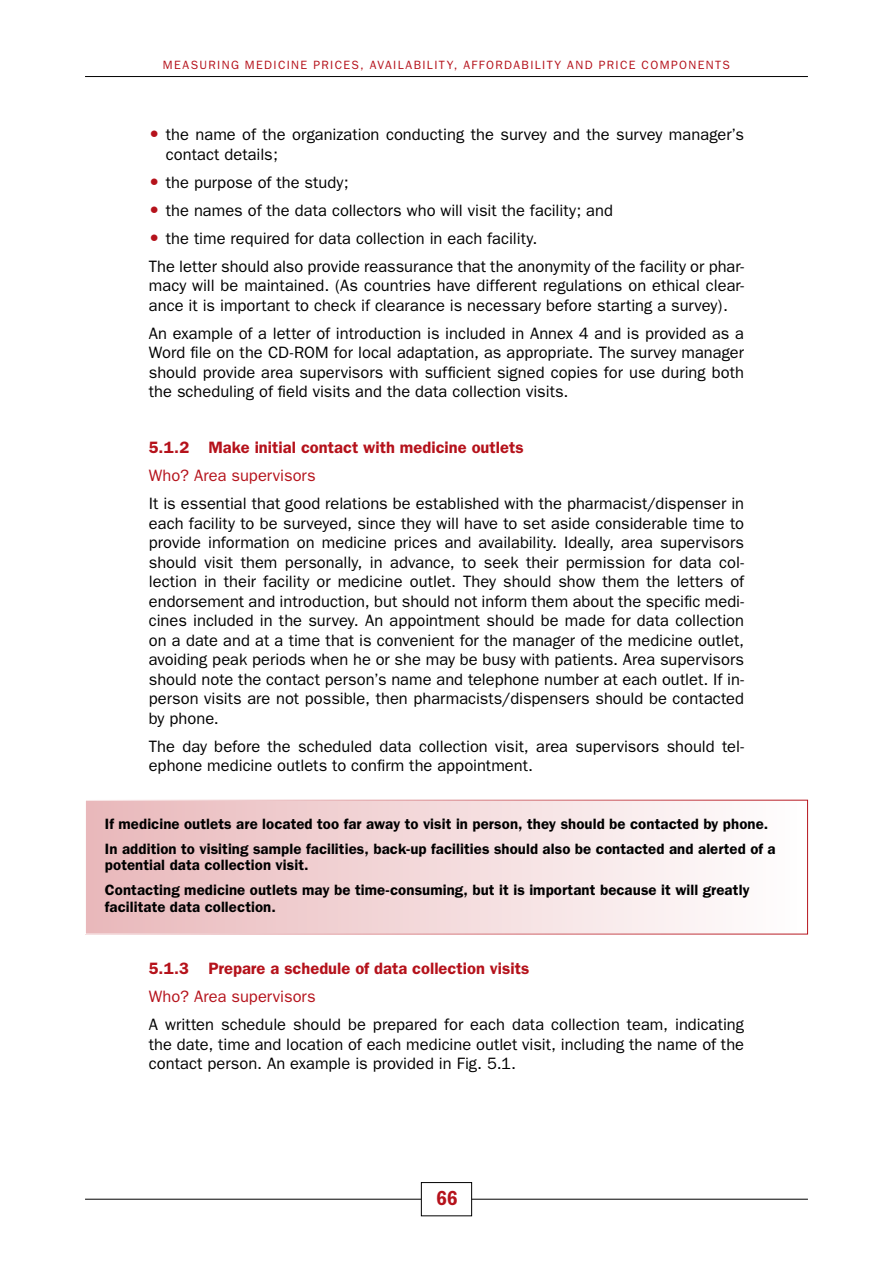
<style>
.page{position:relative;width:893px;height:1263px;background:#fff}
.page>*{position:absolute;margin:0;border:0;box-sizing:border-box;transform-origin:0 0}
.t1{font:600 condensed 21px "Franklin Gothic";color:#b5121b}
.t2{font:16.5px/19.5px "Franklin Gothic";color:#000}
.t3{font:600 16.5px "Franklin Gothic";color:#b5121b}
.t4{font:16.5px "Franklin Gothic";letter-spacing:.005em;color:#b5121b}
.t5{font:600 15px/25px "Franklin Gothic";letter-spacing:.005em;color:#000}
.t6{font:12px "Franklin Gothic";letter-spacing:.115em;color:#b5121b}
</style>
<div class="page">
<hr style="left:85px;top:1199px;width:723px;height:1px;background:#000">
<div style="left:421px;top:1182px;width:51px;height:34px;background:#fff"></div>
<div style="left:421px;top:1182px;width:51px;height:34px;border:1px solid #000"></div>
<hr style="left:85px;top:76px;width:723px;height:1px;background:#000">
<div style="left:85px;top:800px;width:722px;height:134px;background:linear-gradient(to right,#e9b8ba,#fffefe)"></div>
<div style="left:85px;top:800px;width:723px;height:134px;border:1px solid #fff"></div>
<p class="t6" style="left:163px;top:58px;width:109px">Measuri ng m edici</p>
<p class="t6" style="left:291px;top:58px;width:122px">ne prices, avai labi</p>
<p class="t6" style="left:427px;top:58px;width:86px">lit y, affordabi</p>
<p class="t6" style="left:535px;top:58px;width:189px">lit y and price components</p>
<p class="t2" style="left:166px;top:125px;width:580px">the name of the organization conducting the survey and the survey manager’s contact details;</p>
<p class="t2" style="left:166px;top:173px;width:184px">the purpose of the study;</p>
<p class="t2" style="left:166px;top:201px;width:449px">the names of the data collectors who will visit the facility; and</p>
<p class="t2" style="left:166px;top:229px;width:373px">the time required for data collection in each facility.</p>
<p class="t2" style="left:149px;top:257px;width:597px">The letter should also provide reassurance that the anonymity of the facility or phar-</p>
<p class="t2" style="left:149px;top:276px;width:597px">macy will be maintained. (As countries have different regulations on ethical clear&shy;ance it is important to check if clearance is necessary before starting a survey).</p>
<p class="t2" style="left:149px;top:324px;width:597px;text-align:justify">An example of a letter of introduction is included in Annex 4 and is provided as a Word file on the CD-ROM for local adaptation, as appropriate. The survey manager should provide area supervisors with sufficient signed copies for use during both the scheduling of field visits and the data collection visits.</p>
<p class="t3" style="left:149px;top:438px;width:376px">5.1.2 Make initial contact with medicine outlets</p>
<p class="t4" style="left:149px;top:466px;width:168px">Who? Area supervisors</p>
<p class="t2" style="left:149px;top:494px;width:597px;text-align:justify">It is essential that good relations be established with the pharmacist/dispenser in each facility to be surveyed, since they will have to set aside considerable time to provide information on medicine prices and availability. Ideally, area supervisors should visit them personally, in advance, to seek their permission for data col&shy;lection in their facility or medicine outlet. They should show them the letters of endorsement and introduction, but should not inform them about the specific medi&shy;cines included in the survey. An appointment should be made for data collection on a date and at a time that is convenient for the manager of the medicine outlet, avoiding peak periods when he or she may be busy with patients. Area supervisors should note the contact person’s name and telephone number at each outlet. If in&shy;person visits are not possible, then pharmacists/dispensers should be contacted by phone.</p>
<p class="t2" style="left:149px;top:737px;width:597px">The day before the scheduled data collection visit, area supervisors should tel&shy;ephone medicine outlets to confirm the appointment.</p>
<p class="t5" style="left:105px;top:811px;width:672px">If medicine outlets are located too far away to visit in person, they should be contacted by phone.<br>In addition to visiting sample facilities, back-up facilities should also be contacted and alerted of a</p>
<p class="t5" style="left:105px;top:852px;width:646px">potential data collection visit.<br>Contacting medicine outlets may be time-consuming, but it is important because it will greatly</p>
<p class="t5" style="left:105px;top:894px;width:173px">facilitate data collection.</p>
<p class="t3" style="left:149px;top:958px;width:382px">5.1.3 Prepare a schedule of data collection visits</p>
<p class="t4" style="left:149px;top:987px;width:168px">Who? Area supervisors</p>
<p class="t2" style="left:149px;top:1015px;width:597px;text-align:justify">A written schedule should be prepared for each data collection team, indicating the date, time and location of each medicine outlet visit, including the name of the contact person. An example is provided in Fig. 5.1.</p>
<p class="t1" style="left:436px;top:1186px;width:23px">66</p>
</div>
